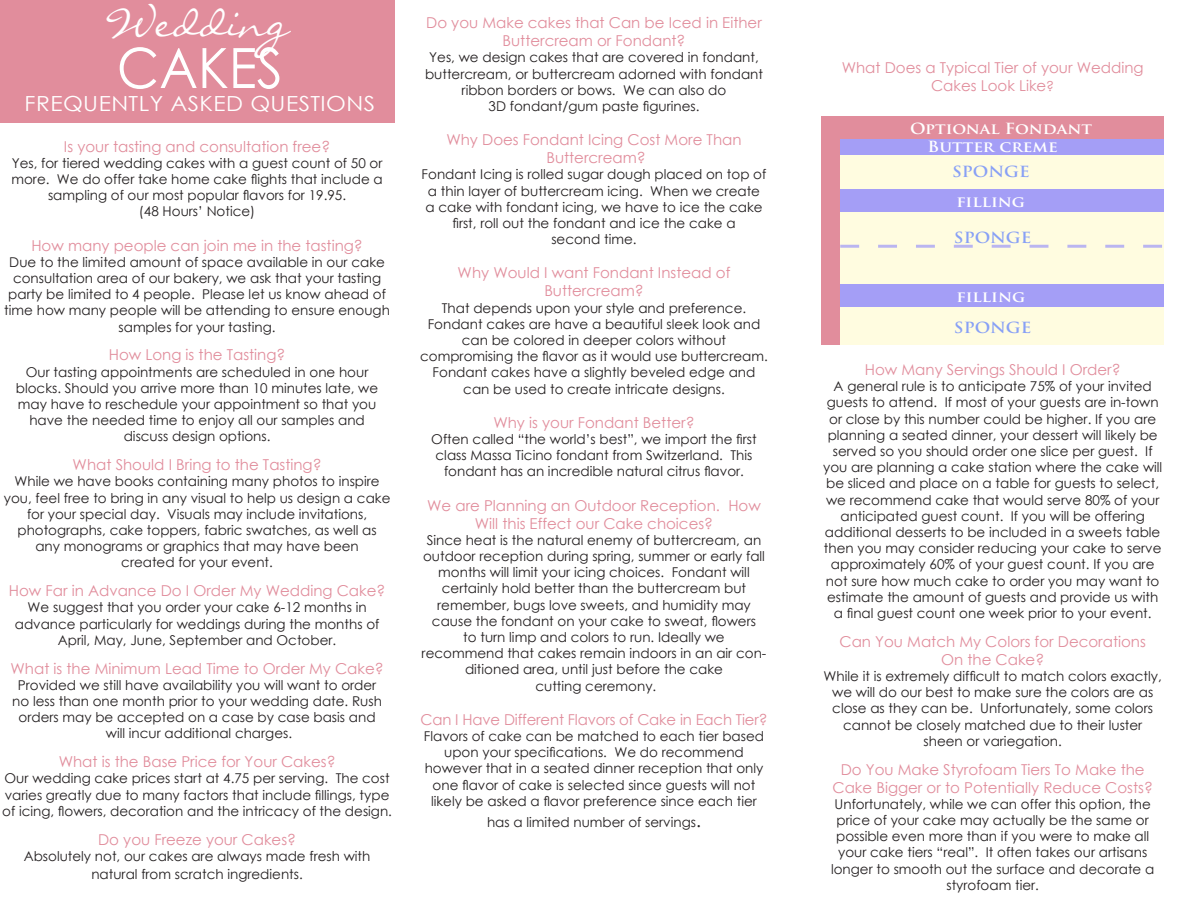
<style>
.page{position:relative;width:1188px;height:918px;background:#fff}
.page>*{position:absolute;margin:0;border:0;box-sizing:border-box;transform-origin:0 0}
.t1{font:55.5px "Century Gothic";color:#fff;scale:.94 1}
.t2{font:40.35px "Liorah BT";color:#fff;scale:.91 1}
.t3{font:20.85px "Century Gothic";letter-spacing:.02em;color:#fff;scale:1.09 1}
.t4{font:15px/18px "Century Gothic";color:#e18d9c;text-align:center}
.t5{font:700 15px "Trajan Pro";color:#fff;scale:1.12 1}
.t6{font:700 15px "Trajan Pro";color:#88a0f6;scale:1.12 1}
.t7{font:13.5px/16.2px "Century Gothic";color:#231f20;text-align:center}
.s1{font-size:18px}
.s2{font-size:13.5px}
</style>
<div class="page">
<div style="left:0;top:0;width:394px;height:122px;background:#e18d9c"></div>
<div style="left:822px;top:116px;width:342px;height:229px;background:#e18d9c"></div>
<div style="left:840px;top:139px;width:324px;height:206px;background:#fffce0"></div>
<div style="left:840px;top:139px;width:324px;height:16px;background:#a49ef6"></div>
<div style="left:840px;top:189px;width:324px;height:23px;background:#a49ef6"></div>
<div style="left:840px;top:284px;width:324px;height:22px;background:#a49ef6"></div>
<svg style="left:840px;top:245px;width:322px;height:3px"></svg>
<p class="t2" style="left:111px;top:-1px;width:197px">Wedding</p>
<p class="t1" style="left:117px;top:29px;width:178px">CAKES</p>
<p class="t3" style="left:25px;top:89px;width:323px">FREQUENTLY ASKED QUESTIONS</p>
<p class="t4" style="left:64px;top:137px;width:268px">Is your tasting and consultation free?</p>
<p class="t7" style="left:11px;top:155px;width:373px">Yes, for tiered wedding cakes with a guest count of 50 or more. We do offer take home cake flights that include a sampling of our most popular flavors for 19.95.</p>
<p class="t7" style="left:139px;top:203px;width:118px">(48 Hours’ Notice)</p>
<p class="t4" style="left:31px;top:236px;width:333px">How many people can join me in the tasting?</p>
<p class="t7" style="left:4px;top:254px;width:387px">Due to the limited amount of space available in our cake consultation area of our bakery, we ask that your tasting party be limited to 4 people. Please let us know ahead of time how many people will be attending to ensure enough samples for your tasting.</p>
<p class="t4" style="left:109px;top:346px;width:178px">How Long is the Tasting?</p>
<p class="t7" style="left:16px;top:363px;width:364px">Our tasting appointments are scheduled in one hour blocks. Should you arrive more than 10 minutes late, we may have to reschedule your appointment so that you have the needed time to enjoy all our samples and</p>
<p class="t7" style="left:124px;top:428px;width:148px">discuss design options.</p>
<p class="t4" style="left:73px;top:456px;width:250px">What Should I Bring to the Tasting?</p>
<p class="t7" style="left:4px;top:473px;width:388px">While we have books containing many photos to inspire you, feel free to bring in any visual to help us design a cake for your special day. Visuals may include invitations,</p>
<p class="t7" style="left:17px;top:522px;width:361px">photographs, cake toppers, fabric swatches, as well as</p>
<p class="t7" style="left:35px;top:538px;width:325px">any monograms or graphics that may have been</p>
<p class="t7" style="left:121px;top:554px;width:153px">created for your event.</p>
<p class="t4" style="left:9px;top:582px;width:378px">How Far in Advance Do I Order My Wedding Cake?</p>
<p class="t7" style="left:28px;top:599px;width:340px">We suggest that you order your cake 6-12 months in</p>
<p class="t7" style="left:15px;top:615px;width:366px">advance particularly for weddings during the months of<br>April, May, June, September and October.</p>
<p class="t4" style="left:11px;top:659px;width:375px">What is the Minimum Lead Time to Order My Cake?</p>
<p class="t7" style="left:12px;top:677px;width:371px">Provided we still have availability you will want to order no less than one month prior to your wedding date. Rush orders may be accepted on a case by case basis and</p>
<p class="t7" style="left:106px;top:725px;width:188px">will incur additional charges.</p>
<p class="t4" style="left:59px;top:753px;width:278px">What is the Base Price for Your Cakes?</p>
<p class="t7" style="left:2px;top:770px;width:391px;text-align:left">Our wedding cake prices start at 4.75 per serving. The cost varies greatly due to many factors that include fillings, type of icing, flowers, decoration and the intricacy of the design.</p>
<p class="t4" style="left:98px;top:830px;width:199px">Do you Freeze your Cakes?</p>
<p class="t7" style="left:24px;top:848px;width:348px">Absolutely not, our cakes are always made fresh with</p>
<p class="t7" style="left:91px;top:866px;width:213px">natural from scratch ingredients.</p>
<p class="t4" style="left:426px;top:13px;width:337px">Do you Make cakes that Can be Iced in Either<br>Buttercream or Fondant?</p>
<p class="t7" style="left:425px;top:49px;width:340px">Yes, we design cakes that are covered in fondant, buttercream, or buttercream adorned with fondant ribbon borders or bows. We can also do</p>
<p class="t7" style="left:489px;top:98px;width:212px">3D fondant/gum paste figurines.</p>
<p class="t4" style="left:446px;top:130px;width:297px">Why Does Fondant Icing Cost More Than</p>
<p class="t4" style="left:546px;top:148px;width:101px">Buttercream?</p>
<p class="t7" style="left:422px;top:166px;width:346px">Fondant Icing is rolled sugar dough placed on top of a thin layer of buttercream icing. When we create<br>a cake with fondant icing, we have to ice the cake first, roll out the fondant and ice the cake a</p>
<p class="t7" style="left:551px;top:231px;width:87px">second time.</p>
<p class="t4" style="left:458px;top:264px;width:274px">Why Would I want Fondant Instead of</p>
<p class="t4" style="left:544px;top:282px;width:101px">Buttercream?</p>
<p class="t7" style="left:442px;top:299px;width:306px">That depends upon your style and preference.</p>
<p class="t7" style="left:428px;top:316px;width:334px">Fondant cakes are have a beautiful sleek look and can be colored in deeper colors without</p>
<p class="t7" style="left:420px;top:348px;width:349px">compromising the flavor as it would use buttercream.<br>Fondant cakes have a slightly beveled edge and can be used to create intricate designs.</p>
<p class="t4" style="left:493px;top:413px;width:203px">Why is your Fondant Better?</p>
<p class="t7" style="left:431px;top:431px;width:327px">Often called “the world’s best”, we import the first class Massa Ticino fondant from Switzerland. This</p>
<p class="t7" style="left:444px;top:463px;width:301px">fondant has an incredible natural citrus flavor.</p>
<p class="t4" style="left:427px;top:496px;width:335px">We are Planning an Outdoor Reception. How<br>Will this Effect our Cake choices?</p>
<p class="t7" style="left:423px;top:532px;width:343px">Since heat is the natural enemy of buttercream, an outdoor reception during spring, summer or early fall months will limit your icing choices. Fondant will</p>
<p class="t7" style="left:442px;top:580px;width:306px">certainly hold better than the buttercream but</p>
<p class="t7" style="left:432px;top:596px;width:326px">remember, bugs love sweets, and humidity may cause the fondant on your cake to sweat, flowers</p>
<p class="t7" style="left:463px;top:629px;width:263px">to turn limp and colors to run. Ideally we</p>
<p class="t7" style="left:422px;top:645px;width:346px">recommend that cakes remain indoors in an air con&shy;ditioned area, until just before the cake</p>
<p class="t7" style="left:535px;top:677px;width:122px">cutting ceremony.</p>
<p class="t4" style="left:421px;top:710px;width:348px">Can I Have Different Flavors of Cake in Each Tier?</p>
<p class="t7" style="left:424px;top:728px;width:342px">Flavors of cake can be matched to each tier based upon your specifications. We do recommend</p>
<p class="t7" style="left:425px;top:760px;width:340px">however that in a seated dinner reception that only one flavor of cake is selected since guests will not likely be asked a flavor preference since each tier</p>
<p class="t7" style="left:487px;top:814px;width:215px">has a limited number of servings<span class="s1">.</span></p>
<p class="t4" style="left:842px;top:58px;width:304px">What Does a Typical Tier of your Wedding<br>Cakes Look Like<span class="s2">?</span></p>
<p class="t5" style="left:910px;top:119px;width:164px">Optional Fondant</p>
<p class="t6" style="left:952px;top:162px;width:71px">SPONGE</p>
<p class="t5" style="left:928px;top:137px;width:118px">Butter creme</p>
<p class="t5" style="left:956px;top:192px;width:63px">filling</p>
<p class="t6" style="left:954px;top:228px;width:71px">SPONGE</p>
<p class="t5" style="left:957px;top:288px;width:63px">filling</p>
<p class="t6" style="left:954px;top:318px;width:71px">SPONGE</p>
<p class="t4" style="left:865px;top:360px;width:257px">How Many Servings Should I Order?</p>
<p class="t7" style="left:823px;top:378px;width:341px">A general rule is to anticipate 75% of your invited guests to attend. If most of your guests are in-town or close by this number could be higher. If you are planning a seated dinner, your dessert will likely be served so you should order one slice per guest. If you are planning a cake station where the cake will be sliced and place on a table for guests to select, we recommend cake that would serve 80% of your anticipated guest count. If you will be offering</p>
<p class="t7" style="left:824px;top:524px;width:339px">additional desserts to be included in a sweets table then you may consider reducing your cake to serve approximately 60% of your guest count. If you are not sure how much cake to order you may want to estimate the amount of guests and provide us with a final guest count one week prior to your event.</p>
<p class="t4" style="left:839px;top:632px;width:308px">Can You Match My Colors for Decorations</p>
<p class="t4" style="left:941px;top:650px;width:105px">On the Cake?</p>
<p class="t7" style="left:824px;top:668px;width:340px">While it is extremely difficult to match colors exactly, we will do our best to make sure the colors are as close as they can be. Unfortunately, some colors cannot be closely matched due to their luster</p>
<p class="t7" style="left:924px;top:733px;width:140px">sheen or variegation.</p>
<p class="t4" style="left:833px;top:760px;width:322px">Do You Make Styrofoam Tiers To Make the<br>Cake Bigger or to Potentially Reduce Costs?</p>
<p class="t7" style="left:831px;top:796px;width:325px">Unfortunately, while we can offer this option, the price of your cake may actually be the same or possible even more than if you were to make all your cake tiers “real”. It often takes our artisans longer to smooth out the surface and decorate a styrofoam tier.</p>
</div>
